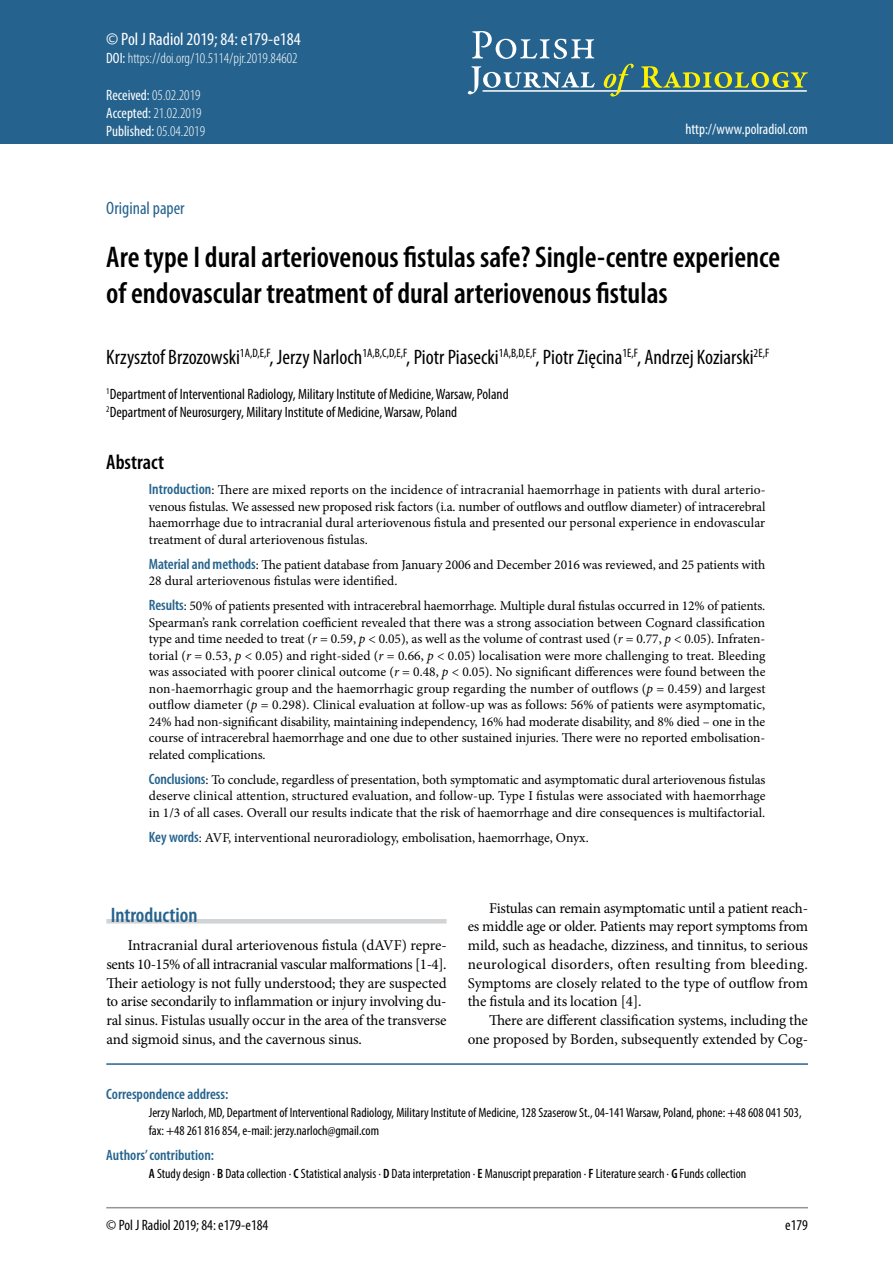
<style>
.page{position:relative;width:893px;height:1263px;background:#fff}
.page>*{position:absolute;margin:0;border:0;box-sizing:border-box;transform-origin:0 0}
.t1{font:600 condensed 30px/36px "Myriad Pro";color:#000}
.t2{font:condensed 21px "Myriad Pro";color:#000}
.t3{font:600 condensed 21px "Myriad Pro";color:#25638e}
.t4{font:600 condensed 21px "Myriad Pro";color:#000}
.t5{font:condensed 18px "Myriad Pro";color:#fff}
.t6{font:condensed 18px "Myriad Pro";color:#25638e}
.t7{font:15px/18.8px "Minion Pro";letter-spacing:-.01em;color:#000;text-align:justify}
.t8{font:condensed 15px/18px "Myriad Pro";color:#000}
.t9{font:300 condensed 15px/18px "Myriad Pro";color:#fff}
.t10{font:600 condensed 15px "Myriad Pro";color:#25638e}
.t11{font:condensed 15px "Myriad Pro";color:#fff}
.t12{font:13.5px/16.5px "Minion Pro";letter-spacing:-.005em;color:#000;text-align:justify}
.t13{font:condensed 13.5px/18px "Myriad Pro";color:#000}
.s1{font-weight:400}
.s2{font-family:"Myriad Pro";font-weight:600;font-stretch:condensed;font-size:15px;color:#25638e}
.s3{font-style:italic}
.s4{font-weight:600}
</style>
<div class="page">
<hr style="left:106px;top:1207px;width:702px;height:1px;background:#939598">
<div style="left:0;top:0;width:893px;height:144px;background:#25638e"></div>
<svg style="left:472px;top:31px;width:122px;height:28px"></svg>
<svg style="left:468px;top:66px;width:127px;height:28px"></svg>
<hr style="left:483px;top:90px;width:324px;height:2px;background:#fff">
<svg style="left:604px;top:64px;width:30px;height:33px"></svg>
<svg style="left:641px;top:66px;width:167px;height:22px"></svg>
<hr style="left:106px;top:1063px;width:702px;height:2px;background:#25638e">
<hr style="left:106px;top:919px;width:341px;height:4px;background:#d1d3d4">
<h3 class="t5" style="left:106px;top:28px;width:196px">© Pol J Radiol 2019; 84: e179-e184</h3>
<p class="t9" style="left:106px;top:48px;width:193px"><span class="s1">DOI:</span> https://doi.org/10.5114/pjr.2019.84602</p>
<p class="t9" style="left:106px;top:86px;width:100px"><span class="s1">Received:</span> 05.02.2019<br><span class="s1">Accepted:</span> 21.02.2019<br><span class="s1">Published:</span> 05.04.2019</p>
<p class="t11" style="left:685px;top:120px;width:124px">http://www.polradiol.com</p>
<h3 class="t6" style="left:106px;top:197px;width:80px">Original paper</h3>
<h1 class="t1" style="left:106px;top:238px;width:675px">Are type I dural arteriovenous fistulas safe? Single-centre experience of endovascular treatment of dural arteriovenous fistulas</h1>
<h2 class="t2" style="left:106px;top:344px;width:664px">Krzysztof Brzozowski<sup>1A,D,E,F</sup>, Jerzy Narloch<sup>1A,B,C,D,E,F</sup>, Piotr Piasecki<sup>1A,B,D,E,F</sup>, Piotr Zięcina<sup>1E,F</sup>, Andrzej Koziarski<sup>2E,F</sup></h2>
<p class="t8" style="left:106px;top:384px;width:404px"><sup>1</sup>Department of Interventional Radiology, Military Institute of Medicine, Warsaw, Poland<br><sup>2</sup>Department of Neurosurgery, Military Institute of Medicine, Warsaw, Poland</p>
<h2 class="t4" style="left:106px;top:449px;width:59px">Abstract</h2>
<p class="t12" style="left:149px;top:482px;width:618px"><span class="s2">Introduction</span>: There are mixed reports on the incidence of intracranial haemorrhage in patients with dural arterio&shy;venous fistulas. We assessed new proposed risk factors (i.a. number of outflows and outflow diameter) of intracerebral haemorrhage due to intracranial dural arteriovenous fistula and presented our personal experience in endovascular treatment of dural arteriovenous fistulas.</p>
<p class="t12" style="left:149px;top:556px;width:618px"><span class="s2">Material and methods</span>: The patient database from January 2006 and December 2016 was reviewed, and 25 patients with<br>28 dural arteriovenous fistulas were identified.</p>
<p class="t12" style="left:149px;top:598px;width:618px"><span class="s2">Results</span>: 50% of patients presented with intracerebral haemorrhage. Multiple dural fistulas occurred in 12% of patients.<br>Spearman’s rank correlation coefficient revealed that there was a strong association between Cognard classification type and time needed to treat (<span class="s3">r</span> = 0.59, <span class="s3">p</span> &lt; 0.05), as well as the volume of contrast used (<span class="s3">r</span> = 0.77, <span class="s3">p</span> &lt; 0.05). Infraten&shy;torial (<span class="s3">r</span> = 0.53, <span class="s3">p</span> &lt; 0.05) and right-sided (<span class="s3">r</span> = 0.66, <span class="s3">p</span> &lt; 0.05) localisation were more challenging to treat. Bleeding was associated with poorer clinical outcome (<span class="s3">r</span> = 0.48, <span class="s3">p</span> &lt; 0.05). No significant differences were found between the non-haemorrhagic group and the haemorrhagic group regarding the number of outflows (<span class="s3">p</span> = 0.459) and largest outflow diameter (<span class="s3">p</span> = 0.298). Clinical evaluation at follow-up was as follows: 56% of patients were asymptomatic, 24% had non-significant disability, maintaining independency, 16% had moderate disability, and 8% died – one in the course of intracerebral haemorrhage and one due to other sustained injuries. There were no reported embolisation&shy;related complications.</p>
<p class="t12" style="left:149px;top:771px;width:618px"><span class="s2">Conclusions</span>: To conclude, regardless of presentation, both symptomatic and asymptomatic dural arteriovenous fistulas deserve clinical attention, structured evaluation, and follow-up. Type I fistulas were associated with haemorrhage in 1/3 of all cases. Overall our results indicate that the risk of haemorrhage and dire consequences is multifactorial.</p>
<p class="t12" style="left:149px;top:829px;width:441px"><span class="s2">Key words</span>: AVF, interventional neuroradiology, embolisation, haemorrhage, Onyx.</p>
<h2 class="t3" style="left:111px;top:902px;width:88px">Introduction</h2>
<p class="t7" style="left:106px;top:936px;width:342px;text-indent:21px">Intracranial dural arteriovenous fistula (dAVF) repre&shy;sents 10-15% of all intracranial vascular malformations [1-4].<br>Their aetiology is not fully understood; they are suspected to arise secondarily to inflammation or injury involving du&shy;ral sinus. Fistulas usually occur in the area of the transverse and sigmoid sinus, and the cavernous sinus.</p>
<p class="t7" style="left:468px;top:898px;width:342px;text-indent:21px">Fistulas can remain asymptomatic until a patient reach&shy;es middle age or older. Patients may report symptoms from mild, such as headache, dizziness, and tinnitus, to serious neurological disorders, often resulting from bleeding.<br>Symptoms are closely related to the type of outflow from the fistula and its location [4].</p>
<p class="t7" style="left:468px;top:1011px;width:342px;text-align:right">There are different classification systems, including the one proposed by Borden, subsequently extended by Cog-</p>
<p class="t10" style="left:106px;top:1084px;width:124px">Correspondence address:</p>
<p class="t13" style="left:149px;top:1103px;width:654px">Jerzy Narloch, MD, Department of Interventional Radiology, Military Institute of Medicine, 128 Szaserow St., 04-141 Warsaw, Poland, phone: +48 608 041 503, fax: +48 261 816 854, e-mail: jerzy.narloch@gmail.com</p>
<p class="t10" style="left:106px;top:1145px;width:109px">Authors’ contribution:</p>
<p class="t13" style="left:149px;top:1164px;width:599px"><span class="s4">A</span> Study design ∙ <span class="s4">B</span> Data collection ∙ <span class="s4">C</span> Statistical analysis ∙ <span class="s4">D</span> Data interpretation ∙ <span class="s4">E</span> Manuscript preparation ∙ <span class="s4">F</span> Literature search ∙ <span class="s4">G</span> Funds collection</p>
<p class="t8" style="left:106px;top:1216px;width:164px">© Pol J Radiol 2019; 84: e179-e184</p>
<p class="t8" style="left:785px;top:1216px;width:24px">e179</p>
</div>
